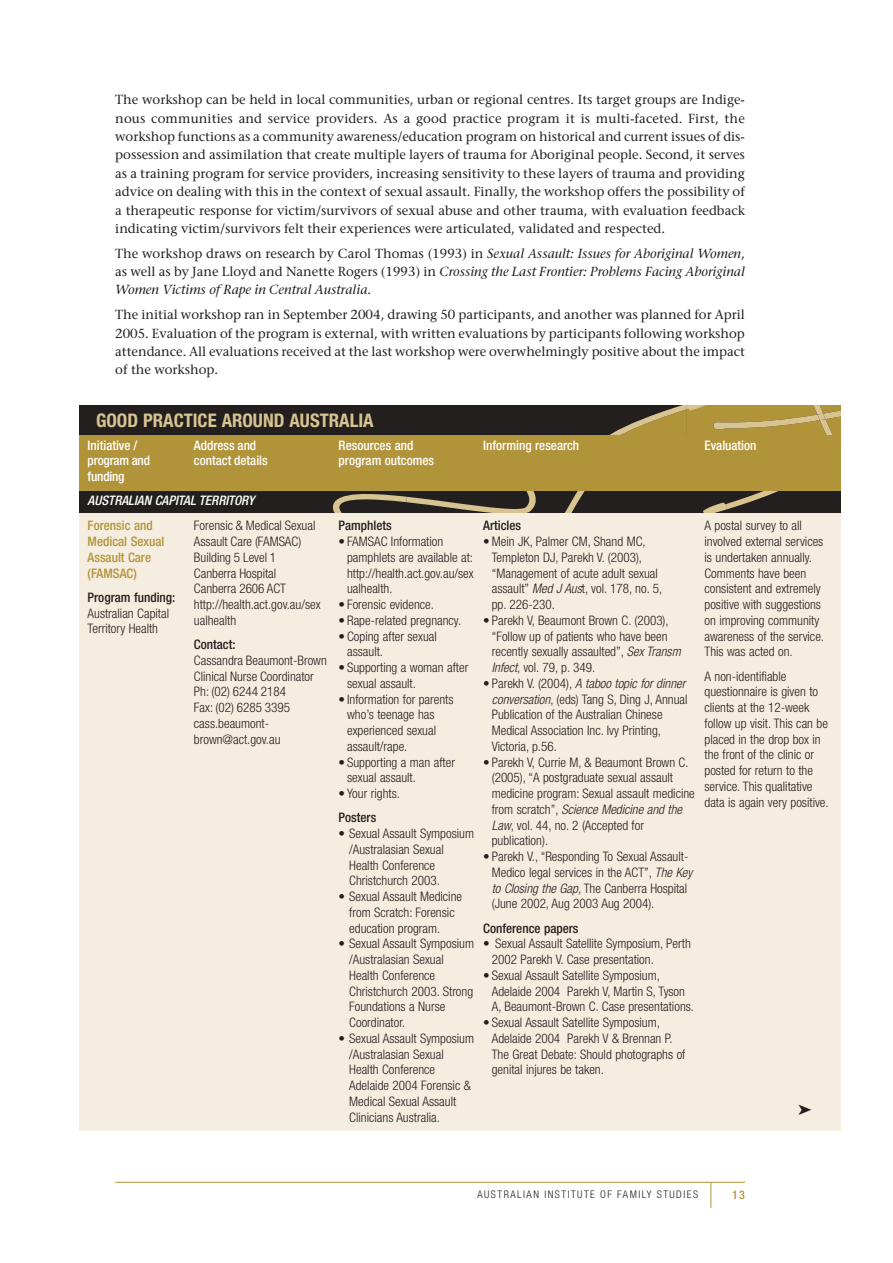
<style>
.page{position:relative;width:893px;height:1263px;background:#fff}
.page>*{position:absolute;margin:0;border:0;box-sizing:border-box;transform-origin:0 0}
.t1{font:700 condensed 18.75px "Helvetica Neue";color:#d8c490}
.t2{font:300 condensed 13.2px/15.8px "Helvetica Neue";color:#231f1f}
.t3{font:13.2px/18.3px "Stone Serif";color:#231f1f;text-align:justify}
.t4{font:italic 13.2px/18.3px "Stone Serif";color:#231f1f;text-align:justify}
.t5{font:500 condensed 13.2px/15.8px "Helvetica Neue";color:#fff}
.t6{font:500 condensed 13.2px "Helvetica Neue";color:#231f1f}
.t7{font:500 condensed 13.2px/15.8px "Helvetica Neue";color:#b1943a}
.t8{font:italic 500 condensed 13.2px "Helvetica Neue";color:#fff}
.t9{font:500 condensed 12px "Helvetica Neue";color:#b1943a}
.t10{font:300 condensed 10.5px "Helvetica Neue";letter-spacing:.145em;color:#231f1f}
.s1{font-style:normal}
.s2{font-style:italic}
</style>
<div class="page">
<hr style="left:115px;top:1182px;width:630px;height:1px;background:#b1943a">
<svg style="left:710px;top:1182px;width:1px;height:26px"></svg>
<div style="left:79px;top:491px;width:761px;height:640px;background:#f5eee0"></div>
<div style="left:79px;top:435px;width:761px;height:56px;background:#b1943a"></div>
<div style="left:79px;top:405px;width:761px;height:30px;background:#231f1f"></div>
<svg style="left:609px;top:405px;width:231px;height:30px;background:#a28b46"></svg>
<svg style="left:79px;top:491px;width:761px;height:22px;background:#36302a"></svg>
<p class="t3" style="left:115px;top:92px;width:631px">The workshop can be held in local communities, urban or regional centres. Its target groups are Indige&shy;nous communities and service providers. As a good practice program it is multi-faceted. First, the workshop functions as a community awareness/education program on historical and current issues of dis&shy;possession and assimilation that create multiple layers of trauma for Aboriginal people. Second, it serves as a training program for service providers, increasing sensitivity to these layers of trauma and providing advice on dealing with this in the context of sexual assault. Finally, the workshop offers the possibility of a therapeutic response for victim/survivors of sexual abuse and other trauma, with evaluation feedback indicating victim/survivors felt their experiences were articulated, validated and respected.</p>
<p class="t4" style="left:115px;top:245px;width:631px"><span class="s1">The workshop draws on research by Carol Thomas (1993) in</span> Sexual Assault: Issues for Aboriginal Women<span class="s1">, as well as by Jane Lloyd and Nanette Rogers (1993) in</span> Crossing the Last Frontier: Problems Facing Aboriginal Women Victims of Rape in Central Australia.</p>
<p class="t3" style="left:115px;top:307px;width:631px">The initial workshop ran in September 2004, drawing 50 participants, and another was planned for April 2005. Evaluation of the program is external, with written evaluations by participants following workshop attendance. All evaluations received at the last workshop were overwhelmingly positive about the impact of the workshop.</p>
<h1 class="t1" style="left:96px;top:414px;width:279px">GOOD PRACTICE AROUND AUSTRALIA</h1>
<p class="t5" style="left:88px;top:438px;width:51px">Initiative /</p>
<p class="t5" style="left:483px;top:438px;width:97px">Informing research</p>
<p class="t5" style="left:704px;top:438px;width:54px">Evaluation</p>
<p class="t5" style="left:88px;top:454px;width:64px">program and funding</p>
<p class="t5" style="left:194px;top:438px;width:75px">Address and contact details</p>
<p class="t5" style="left:338px;top:438px;width:97px">Resources and program outcomes</p>
<p class="t8" style="left:88px;top:496px;width:168px">AUSTRALIAN CAPITAL TERRITORY</p>
<p class="t7" style="left:88px;top:519px;width:78px">Forensic and<br>Medical Sexual<br>Assault Care (FAMSAC)</p>
<p class="t6" style="left:88px;top:592px;width:89px">Program funding:</p>
<p class="t2" style="left:88px;top:606px;width:83px">Australian Capital<br>Territory Health</p>
<p class="t2" style="left:194px;top:519px;width:128px">Forensic &amp; Medical Sexual<br>Assault Care (FAMSAC)<br>Building 5 Level 1<br>Canberra Hospital<br>Canberra 2606 ACT http://health.act.gov.au/sex ualhealth</p>
<p class="t6" style="left:194px;top:640px;width:43px">Contact:</p>
<p class="t2" style="left:194px;top:653px;width:134px">Cassandra Beaumont-Brown<br>Clinical Nurse Coordinator<br>Ph: (02) 6244 2184<br>Fax: (02) 6285 3395 cass.beaumont&shy;brown@act.gov.au</p>
<p class="t6" style="left:338px;top:521px;width:55px">Pamphlets</p>
<p class="t2" style="left:347px;top:535px;width:128px;text-indent:-9px">•FAMSAC Information pamphlets are available at: http://health.act.gov.au/sex ualhealth.</p>
<p class="t2" style="left:338px;top:598px;width:97px">• Forensic evidence.</p>
<p class="t2" style="left:338px;top:613px;width:124px">•Rape-related pregnancy.</p>
<p class="t2" style="left:347px;top:629px;width:91px;text-indent:-9px">• Coping after sexual assault.</p>
<p class="t2" style="left:347px;top:661px;width:123px;text-indent:-9px">• Supporting a woman after sexual assault.</p>
<p class="t2" style="left:347px;top:692px;width:108px;text-indent:-9px">• Information for parents who’s teenage has experienced sexual assault/rape.</p>
<p class="t2" style="left:347px;top:755px;width:109px;text-indent:-9px">• Supporting a man after sexual assault.</p>
<p class="t2" style="left:338px;top:787px;width:63px">•Your rights.</p>
<p class="t6" style="left:338px;top:813px;width:39px">Posters</p>
<p class="t2" style="left:349px;top:827px;width:126px;text-indent:-11px">• Sexual Assault Symposium /Australasian Sexual<br>Health Conference<br>Christchurch 2003.</p>
<p class="t2" style="left:349px;top:890px;width:114px;text-indent:-11px">• Sexual Assault Medicine from Scratch: Forensic education program.</p>
<p class="t2" style="left:349px;top:937px;width:126px;text-indent:-11px">• Sexual Assault Symposium /Australasian Sexual<br>Health Conference<br>Christchurch 2003. Strong<br>Foundations a Nurse<br>Coordinator.</p>
<p class="t2" style="left:349px;top:1031px;width:126px;text-indent:-11px">• Sexual Assault Symposium /Australasian Sexual<br>Health Conference<br>Adelaide 2004 Forensic &amp;<br>Medical Sexual Assault<br>Clinicians Australia.</p>
<p class="t6" style="left:483px;top:521px;width:39px">Articles</p>
<p class="t2" style="left:492px;top:535px;width:172px;text-indent:-9px">•Mein JK, Palmer CM, Shand MC,<br>Templeton DJ, Parekh V. (2003), “Management of acute adult sexual assault” <span class="s2">Med J Aus</span>t, vol. 178, no. 5, pp. 226-230.</p>
<p class="t2" style="left:492px;top:613px;width:190px;text-indent:-9px">• Parekh V, Beaumont Brown C. (2003), “Follow up of patients who have been recently sexually assaulted”, <span class="s2">Sex Transm Infect</span>, vol. 79, p. 349.</p>
<p class="t2" style="left:492px;top:676px;width:197px;text-indent:-9px">• Parekh V. (2004), <span class="s2">A taboo topic for dinner conversation</span>, (eds) Tang S, Ding J, Annual Publication of the Australian Chinese Medical Association Inc. Ivy Printing, Victoria, p.56.</p>
<p class="t2" style="left:492px;top:755px;width:205px;text-indent:-9px">• Parekh V, Currie M, &amp; Beaumont Brown C. (2005), “A postgraduate sexual assault medicine program: Sexual assault medicine from scratch”, <span class="s2">Science Medicine and the Law</span>, vol. 44, no. 2 (Accepted for publication).</p>
<p class="t2" style="left:492px;top:850px;width:202px;text-indent:-9px">• Parekh V., “Responding To Sexual Assault-Medico legal services in the ACT”, <span class="s2">The Key to Closing the Gap</span>, The Canberra Hospital (June 2002, Aug 2003 Aug 2004).</p>
<p class="t6" style="left:483px;top:923px;width:97px">Conference papers</p>
<p class="t2" style="left:492px;top:937px;width:200px;text-indent:-9px">• Sexual Assault Satellite Symposium, Perth<br>2002 Parekh V. Case presentation.</p>
<p class="t2" style="left:492px;top:968px;width:204px;text-indent:-9px">• Sexual Assault Satellite Symposium,<br>Adelaide 2004 Parekh V, Martin S, Tyson<br>A, Beaumont-Brown C. Case presentations.</p>
<p class="t2" style="left:492px;top:1016px;width:195px;text-indent:-9px">• Sexual Assault Satellite Symposium, Adelaide 2004 Parekh V &amp; Brennan P.<br>The Great Debate: Should photographs of genital injures be taken.</p>
<p class="t2" style="left:704px;top:519px;width:121px">A postal survey to all involved external services is undertaken annually.<br>Comments have been consistent and extremely positive with suggestions on improving community awareness of the service.<br>This was acted on.</p>
<p class="t2" style="left:704px;top:669px;width:126px">A non-identifiable questionnaire is given to clients at the 12-week follow up visit. This can be placed in the drop box in the front of the clinic or posted for return to the service. This qualitative data is again very positive.</p>
<p class="t10" style="left:477px;top:1191px;width:222px">AUSTRALIAN INSTITUTE OF FAMILY STUDIES</p>
<p class="t9" style="left:732px;top:1191px;width:14px">13</p>
</div>
